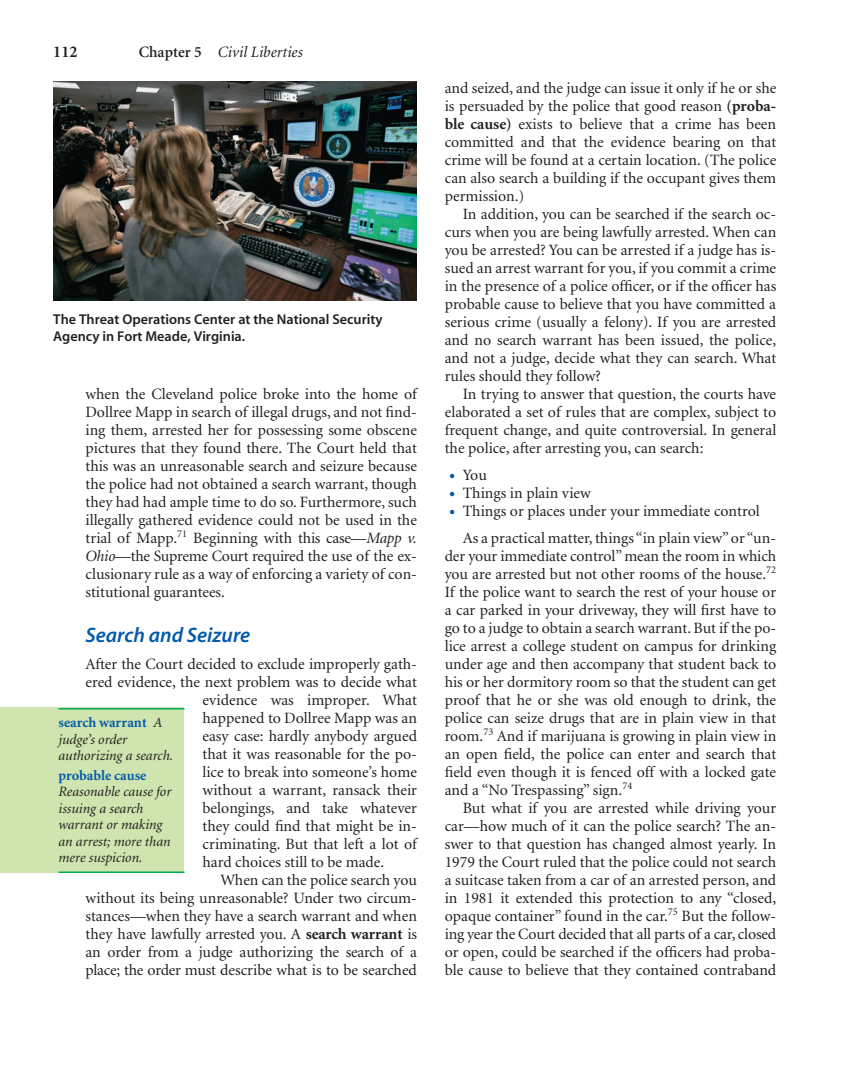
<style>
.page{position:relative;width:864px;height:1080px;background:#fff}
.page>*{position:absolute;margin:0;border:0;box-sizing:border-box;transform-origin:0 0}
.t1{font:21px "Myriad Sem Itl";color:#015aaa}
.t2{font:700 16.5px "Minion";color:#231f20}
.t3{font:15.75px/18px "Minion";color:#231f20;text-align:justify}
.t4{font:italic 15.75px "Minion";color:#231f20}
.t5{font:italic 14.25px/16.5px "Minion";color:#231f20}
.t6{font:14.25px/16.5px "Myriad Sem";color:#231f20}
.s1{font-weight:600;font-style:normal}
.s2{font-style:italic}
.s3{font-weight:700}
.s4{font-weight:700;font-style:normal;color:#015aaa}
.s5{font-size:21px;color:#015aaa}
</style>
<div class="page">
<div style="left:0;top:708px;width:184px;height:165px;background:#cfe4ae"></div>
<hr style="left:58px;top:708px;width:126px;height:1px;background:#00ab5b">
<hr style="left:58px;top:871px;width:126px;height:2px;background:#00ab5b">
<img style="left:53px;top:81px;width:363px;height:220px">
<p class="t2" style="left:53px;top:45px;width:26px">112</p>
<p class="t4" style="left:139px;top:46px;width:166px"><span class="s1">Chapter 5</span> Civil Liberties</p>
<p class="t6" style="left:53px;top:312px;width:331px">The Threat Operations Center at the National Security<br>Agency in Fort Meade, Virginia.</p>
<p class="t3" style="left:86px;top:386px;width:333px">when the Cleveland police broke into the home of Dollree Mapp in search of illegal drugs, and not find&shy;ing them, arrested her for possessing some obscene pictures that they found there. The Court held that this was an unreasonable search and seizure because the police had not obtained a search warrant, though they had had ample time to do so. Furthermore, such illegally gathered evidence could not be used in the trial of Mapp.<sup>71</sup> Beginning with this case—<span class="s2">Mapp v.<br>Ohio</span>—the Supreme Court required the use of the ex&shy;clusionary rule as a way of enforcing a variety of con&shy;stitutional guarantees.</p>
<p class="t1" style="left:86px;top:627px;width:166px">Search and Seizure</p>
<p class="t3" style="left:86px;top:656px;width:333px">After the Court decided to exclude improperly gath-</p>
<p class="t3" style="left:86px;top:674px;width:333px">ered evidence, the next problem was to decide what</p>
<p class="t3" style="left:203px;top:692px;width:216px">evidence was improper. What</p>
<p class="t3" style="left:203px;top:710px;width:216px">happened to Dollree Mapp was an</p>
<p class="t3" style="left:203px;top:728px;width:216px">easy case: hardly anybody argued</p>
<p class="t3" style="left:203px;top:746px;width:216px">that it was reasonable for the po-</p>
<p class="t3" style="left:203px;top:764px;width:216px">lice to break into someone’s home</p>
<p class="t3" style="left:203px;top:782px;width:216px">without a warrant, ransack their</p>
<p class="t3" style="left:203px;top:800px;width:216px">belongings, and take whatever</p>
<p class="t3" style="left:203px;top:818px;width:216px">they could find that might be in-</p>
<p class="t3" style="left:203px;top:836px;width:216px">criminating. But that left a lot of</p>
<p class="t3" style="left:203px;top:854px;width:183px">hard choices still to be made.</p>
<p class="t3" style="left:221px;top:872px;width:198px">When can the police search you</p>
<p class="t3" style="left:86px;top:890px;width:333px">without its being unreasonable? Under two circum-</p>
<p class="t3" style="left:86px;top:908px;width:333px">stances—when they have a search warrant and when</p>
<p class="t3" style="left:86px;top:926px;width:333px">they have lawfully arrested you. A <span class="s3">search warrant</span> is</p>
<p class="t3" style="left:86px;top:944px;width:333px">an order from a judge authorizing the search of a</p>
<p class="t3" style="left:86px;top:962px;width:333px">place; the order must describe what is to be searched</p>
<p class="t5" style="left:58px;top:716px;width:116px"><span class="s4">search warrant</span> A judge’s order authorizing a search.</p>
<p class="t5" style="left:58px;top:768px;width:114px"><span class="s4">probable cause<br></span>Reasonable cause for issuing a search warrant or making an arrest; more than mere suspicion.</p>
<p class="t3" style="left:445px;top:80px;width:333px">and seized, and the judge can issue it only if he or she</p>
<p class="t3" style="left:445px;top:98px;width:333px">is persuaded by the police that good reason <span class="s3">(proba-</span></p>
<p class="t3" style="left:445px;top:116px;width:333px"><span class="s3">ble cause)</span> exists to believe that a crime has been</p>
<p class="t3" style="left:445px;top:134px;width:333px">committed and that the evidence bearing on that</p>
<p class="t3" style="left:445px;top:152px;width:333px">crime will be found at a certain location. (The police</p>
<p class="t3" style="left:445px;top:170px;width:333px">can also search a building if the occupant gives them</p>
<p class="t3" style="left:445px;top:188px;width:81px">permission.)</p>
<p class="t3" style="left:463px;top:206px;width:315px">In addition, you can be searched if the search oc-</p>
<p class="t3" style="left:445px;top:224px;width:333px">curs when you are being lawfully arrested. When can</p>
<p class="t3" style="left:445px;top:242px;width:333px">you be arrested? You can be arrested if a judge has is-</p>
<p class="t3" style="left:445px;top:260px;width:333px">sued an arrest warrant for you, if you commit a crime</p>
<p class="t3" style="left:445px;top:278px;width:333px">in the presence of a police officer, or if the officer has</p>
<p class="t3" style="left:445px;top:296px;width:333px">probable cause to believe that you have committed a</p>
<p class="t3" style="left:445px;top:314px;width:333px">serious crime (usually a felony). If you are arrested</p>
<p class="t3" style="left:445px;top:332px;width:333px">and no search warrant has been issued, the police,</p>
<p class="t3" style="left:445px;top:350px;width:333px">and not a judge, decide what they can search. What</p>
<p class="t3" style="left:445px;top:368px;width:158px">rules should they follow?</p>
<p class="t3" style="left:463px;top:386px;width:315px">In trying to answer that question, the courts have</p>
<p class="t3" style="left:445px;top:404px;width:333px">elaborated a set of rules that are complex, subject to</p>
<p class="t3" style="left:445px;top:422px;width:333px">frequent change, and quite controversial. In general</p>
<p class="t3" style="left:445px;top:440px;width:260px">the police, after arresting you, can search:</p>
<p class="t3" style="left:449px;top:467px;width:39px"><span class="s5">•</span> You</p>
<p class="t3" style="left:449px;top:485px;width:143px"><span class="s5">•</span> Things in plain view</p>
<p class="t3" style="left:463px;top:498px;width:315px;line-height:27px;text-indent:-14px"><span class="s5">•</span> Things or places under your immediate control<br>As a practical matter, things “in plain view” or “un-</p>
<p class="t3" style="left:445px;top:548px;width:333px">der your immediate control” mean the room in which</p>
<p class="t3" style="left:445px;top:566px;width:333px">you are arrested but not other rooms of the house.<sup>72</sup></p>
<p class="t3" style="left:445px;top:584px;width:333px">If the police want to search the rest of your house or</p>
<p class="t3" style="left:445px;top:602px;width:333px">a car parked in your driveway, they will first have to</p>
<p class="t3" style="left:445px;top:620px;width:333px">go to a judge to obtain a search warrant. But if the po-</p>
<p class="t3" style="left:445px;top:638px;width:333px">lice arrest a college student on campus for drinking</p>
<p class="t3" style="left:445px;top:656px;width:333px">under age and then accompany that student back to</p>
<p class="t3" style="left:445px;top:674px;width:333px">his or her dormitory room so that the student can get</p>
<p class="t3" style="left:445px;top:692px;width:333px">proof that he or she was old enough to drink, the</p>
<p class="t3" style="left:445px;top:710px;width:333px">police can seize drugs that are in plain view in that</p>
<p class="t3" style="left:445px;top:728px;width:333px">room.<sup>73</sup> And if marijuana is growing in plain view in</p>
<p class="t3" style="left:445px;top:746px;width:333px">an open field, the police can enter and search that</p>
<p class="t3" style="left:445px;top:764px;width:333px">field even though it is fenced off with a locked gate</p>
<p class="t3" style="left:445px;top:782px;width:189px">and a “No Trespassing” sign.<sup>74</sup></p>
<p class="t3" style="left:463px;top:800px;width:315px">But what if you are arrested while driving your</p>
<p class="t3" style="left:445px;top:818px;width:333px">car—how much of it can the police search? The an-</p>
<p class="t3" style="left:445px;top:836px;width:333px">swer to that question has changed almost yearly. In</p>
<p class="t3" style="left:445px;top:854px;width:333px">1979 the Court ruled that the police could not search</p>
<p class="t3" style="left:445px;top:872px;width:333px">a suitcase taken from a car of an arrested person, and</p>
<p class="t3" style="left:445px;top:890px;width:333px">in 1981 it extended this protection to any “closed,</p>
<p class="t3" style="left:445px;top:908px;width:333px">opaque container” found in the car.<sup>75</sup> But the follow-</p>
<p class="t3" style="left:445px;top:926px;width:333px">ing year the Court decided that all parts of a car, closed</p>
<p class="t3" style="left:445px;top:944px;width:333px">or open, could be searched if the officers had proba-</p>
<p class="t3" style="left:445px;top:962px;width:333px">ble cause to believe that they contained contraband</p>
</div>
